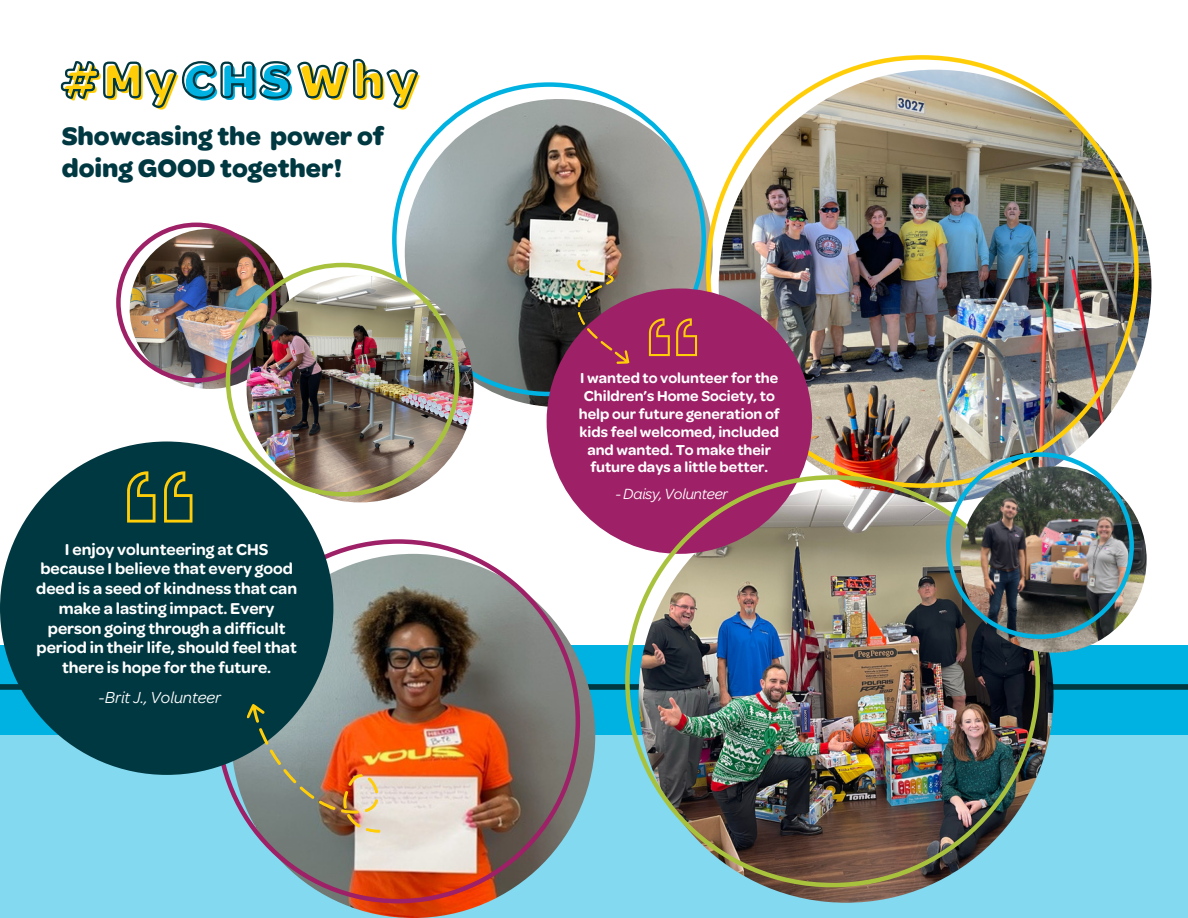
<style>
.page{position:relative;width:1188px;height:918px;background:#fff}
.page>*{position:absolute;margin:0;border:0;box-sizing:border-box;transform-origin:0 0}
.t1{font:700 52.5px "Omnes";letter-spacing:.065em;color:#ffce08}
.t2{font:700 27px/31.5px "Omnes";color:#003841}
.t3{font:italic 17.1px "Omnes";color:#fff}
.t4{font:600 16.8px/19.8px "Omnes";color:#fff;text-align:center}
.t5{font:italic 15.75px "Omnes";letter-spacing:-.015em;color:#fff}
.t6{font:600 15.3px/17.9px "Omnes";color:#fff;text-align:center}
.s1{color:#00b2e1}
</style>
<div class="page">
<div style="left:0;top:721px;width:1188px;height:197px;background:#83d9f0"></div>
<div style="left:0;top:646px;width:1188px;height:89px;background:#00b2e1"></div>
<div style="left:0;top:684px;width:1188px;height:6px;background:#003841"></div>
<img style="left:231px;top:554px;width:364px;height:364px;border-radius:50%">
<svg style="left:60px;top:58px;width:358px;height:50px"></svg>
<img style="left:216px;top:539px;width:364px;height:364px">
<div style="left:0;top:442px;width:333px;height:333px;background:#003841;border-radius:50%"></div>
<svg style="left:127px;top:471px;width:65px;height:52px"></svg>
<img style="left:226px;top:703px;width:178px;height:132px">
<img style="left:706px;top:55px;width:433px;height:421px">
<svg style="left:392px;top:82px;width:314px;height:314px"></svg>
<div style="left:547px;top:288px;width:265px;height:266px;background:#9e2066;border-radius:50%"></div>
<img style="left:559px;top:250px;width:138px;height:115px">
<img style="left:116px;top:223px;width:159px;height:160px">
<img style="left:247px;top:275px;width:227px;height:227px;border-radius:50%">
<img style="left:226px;top:263px;width:233px;height:234px">
<img style="left:625px;top:476px;width:415px;height:411px">
<img style="left:960px;top:466px;width:187px;height:187px;border-radius:50%">
<img style="left:946px;top:452px;width:188px;height:187px">
<h1 class="t1" style="left:64px;top:58px;width:357px">#My<span class="s1">CHS</span>Why</h1>
<h2 class="t2" style="left:62px;top:121px;width:324px">Showcasing the power of doing GOOD together!</h2>
<p class="t4" style="left:36px;top:540px;width:262px">I enjoy volunteering at CHS because I believe that every good deed is a seed of kindness that can make a lasting impact. Every person going through a difficult period in their life, should feel that there is hope for the future.</p>
<p class="t3" style="left:99px;top:689px;width:124px">-Brit J., Volunteer</p>
<p class="t6" style="left:579px;top:369px;width:202px">I wanted to volunteer for the<br>Children’s Home Society, to help our future generation of kids feel welcomed, included and wanted. To make their future days a little better.</p>
<p class="t5" style="left:615px;top:487px;width:114px">-Daisy, Volunteer</p>
</div>
